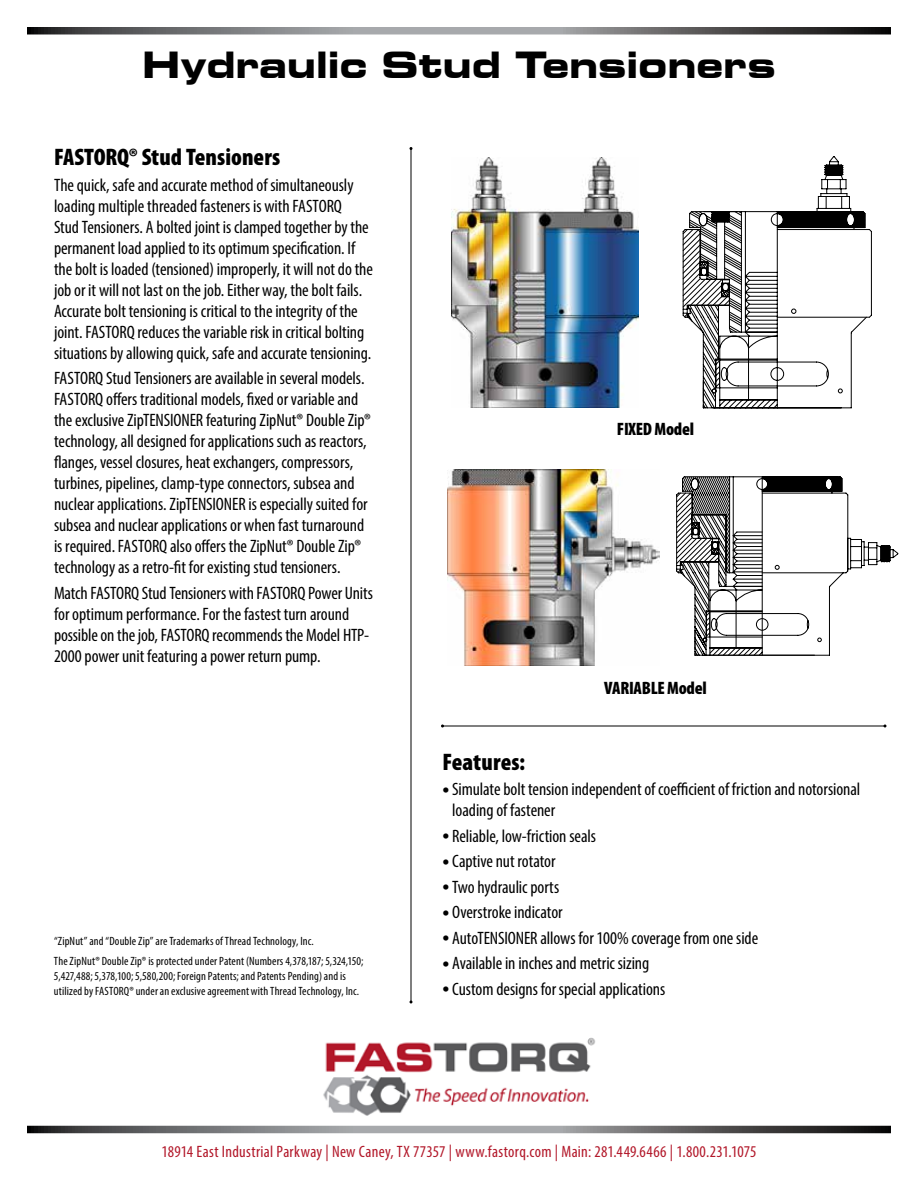
<style>
.page{position:relative;width:918px;height:1188px;background:#fff}
.page>*{position:absolute;margin:0;border:0;box-sizing:border-box;transform-origin:0 0}
.t1{font:36px "Palindrome Expanded S Si Bold Expanded";letter-spacing:-.005em;color:#000}
.t2{font:900 condensed 24px "Myriad Pro";letter-spacing:.005em;color:#000}
.t3{font:condensed 18px/21px "Myriad Pro";letter-spacing:-.005em;color:#000}
.t4{font:900 condensed 18px "Myriad Pro";letter-spacing:-.015em;color:#000}
.t5{font:condensed 16.5px "Myriad Pro";letter-spacing:.015em;color:#b21729}
.t6{font:condensed 12px/19.5px "Myriad Pro";letter-spacing:.01em;color:#000}
.s1{font-size:27px}
</style>
<div class="page">
<svg style="left:27px;top:1126px;width:864px;height:7px"></svg>
<svg style="left:27px;top:27px;width:864px;height:7px"></svg>
<img style="left:323px;top:1037px;width:273px;height:79px">
<hr style="left:411px;top:148px;width:1px;height:854px;background:#000">
<hr style="left:442px;top:726px;width:443px;height:1px;background:#000">
<img style="left:451px;top:158px;width:188px;height:249px">
<svg style="left:816px;top:156px;width:36px;height:55px"></svg>
<svg style="left:683px;top:211px;width:189px;height:197px"></svg>
<img style="left:448px;top:470px;width:211px;height:195px">
<svg style="left:676px;top:476px;width:222px;height:180px"></svg>
<h1 class="t1" style="left:142px;top:39px;width:635px">Hydraulic Stud Tensioners</h1>
<h2 class="t2" style="left:54px;top:142px;width:228px">FASTORQ® Stud Tensioners</h2>
<p class="t3" style="left:54px;top:174px;width:301px">The quick, safe and accurate method of simultaneously loading multiple threaded fasteners is with FASTOR</p>
<p class="t3" style="left:54px;top:195px;width:321px;text-indent:280px">Q<br>Stud Tensioners. A bolted joint is clamped together by the permanent load applied to its optimum specification. If the bolt is loaded (tensioned) improperly, it will not do the job or it will not last on the job. Either way, the bolt fails.<br>Accurate bolt tensioning is critical to the integrity of the joint. FASTOR</p>
<p class="t3" style="left:54px;top:321px;width:319px;text-indent:73px">Q reduces the variable risk in critical bolting situations by allowing quick, safe and accurate tensioning.</p>
<p class="t3" style="left:54px;top:367px;width:8px">FASTOR</p>
<p class="t3" style="left:95px;top:367px;width:271px">Q Stud Tensioners are available in several models.</p>
<p class="t3" style="left:54px;top:388px;width:8px">FASTOR</p>
<p class="t3" style="left:54px;top:388px;width:306px;text-indent:41px">Q offers traditional models, fixed or variable and the exclusive ZipTENSIONER</p>
<p class="t3" style="left:54px;top:409px;width:318px;text-indent:152px">featuring ZipNut® Double Zip® technology, all designed for applications such as reactors, flanges, vessel closures, heat exchangers, compressors, turbines, pipelines, clamp-type connectors, subsea and nuclear applications. ZipTENSIONER</p>
<p class="t3" style="left:54px;top:493px;width:315px;text-indent:195px">is especially suited for subsea and nuclear applications or when fast turnaround is required. FASTOR</p>
<p class="t3" style="left:54px;top:535px;width:309px;text-indent:105px">Q also offers the ZipNut® Double Zip® technology as a retro-fit for existing stud tensioners.</p>
<p class="t3" style="left:54px;top:582px;width:45px">Match FASTOR</p>
<p class="t3" style="left:131px;top:582px;width:133px">Q Stud Tensioners with FASTOR</p>
<p class="t3" style="left:54px;top:582px;width:321px;text-indent:243px">Q Power Units for optimum performance. For the fastest turn around possible on the job, FASTOR</p>
<p class="t3" style="left:54px;top:624px;width:317px;text-indent:148px">Q recommends the Model HTP-<br>2000 power unit featuring a power return pump.</p>
<p class="t6" style="left:54px;top:931px;width:311px">“ZipNut” and “Double Zip” are Trademarks of Thread Technology, Inc.<br>The ZipNut® Double Zip® is protected under Patent (Numbers 4,378,187; 5,324,150;</p>
<p class="t6" style="left:54px;top:968px;width:293px;line-height:15px">5,427,488; 5,378,100; 5,580,200; Foreign Patents; and Patents Pending) and is utilized by FASTOR</p>
<p class="t6" style="left:124px;top:981px;width:237px">Q® under an exclusive agreement with Thread Technology, Inc.</p>
<p class="t4" style="left:617px;top:417px;width:79px">FIXED Model</p>
<p class="t4" style="left:604px;top:676px;width:104px">VARIABLE Model</p>
<h2 class="t2" style="left:442px;top:746px;width:84px">Features:</h2>
<p class="t3" style="left:452px;top:778px;width:410px;text-indent:-10px"><span class="s1">•</span> Simulate bolt tension independent of coefficient of friction and notorsional loading of fastener</p>
<p class="t3" style="left:442px;top:825px;width:155px"><span class="s1">•</span> Reliable, low-friction seals</p>
<p class="t3" style="left:442px;top:850px;width:115px"><span class="s1">•</span> Captive nut rotator</p>
<p class="t3" style="left:442px;top:876px;width:118px"><span class="s1">•</span> Two hydraulic ports</p>
<p class="t3" style="left:442px;top:901px;width:122px"><span class="s1">•</span> Overstroke indicator</p>
<p class="t3" style="left:442px;top:927px;width:43px"><span class="s1">•</span> AutoTENSIONER</p>
<p class="t3" style="left:540px;top:927px;width:219px">allows for 100% coverage from one side</p>
<p class="t3" style="left:442px;top:952px;width:208px"><span class="s1">•</span> Available in inches and metric sizing</p>
<p class="t3" style="left:442px;top:978px;width:224px"><span class="s1">•</span> Custom designs for special applications</p>
<p class="t5" style="left:162px;top:1142px;width:596px">18914 East Industrial Parkway | New Caney, TX 77357 | www.fastorq.com | Main: 281.449.6466 | 1.800.231.1075</p>
</div>
